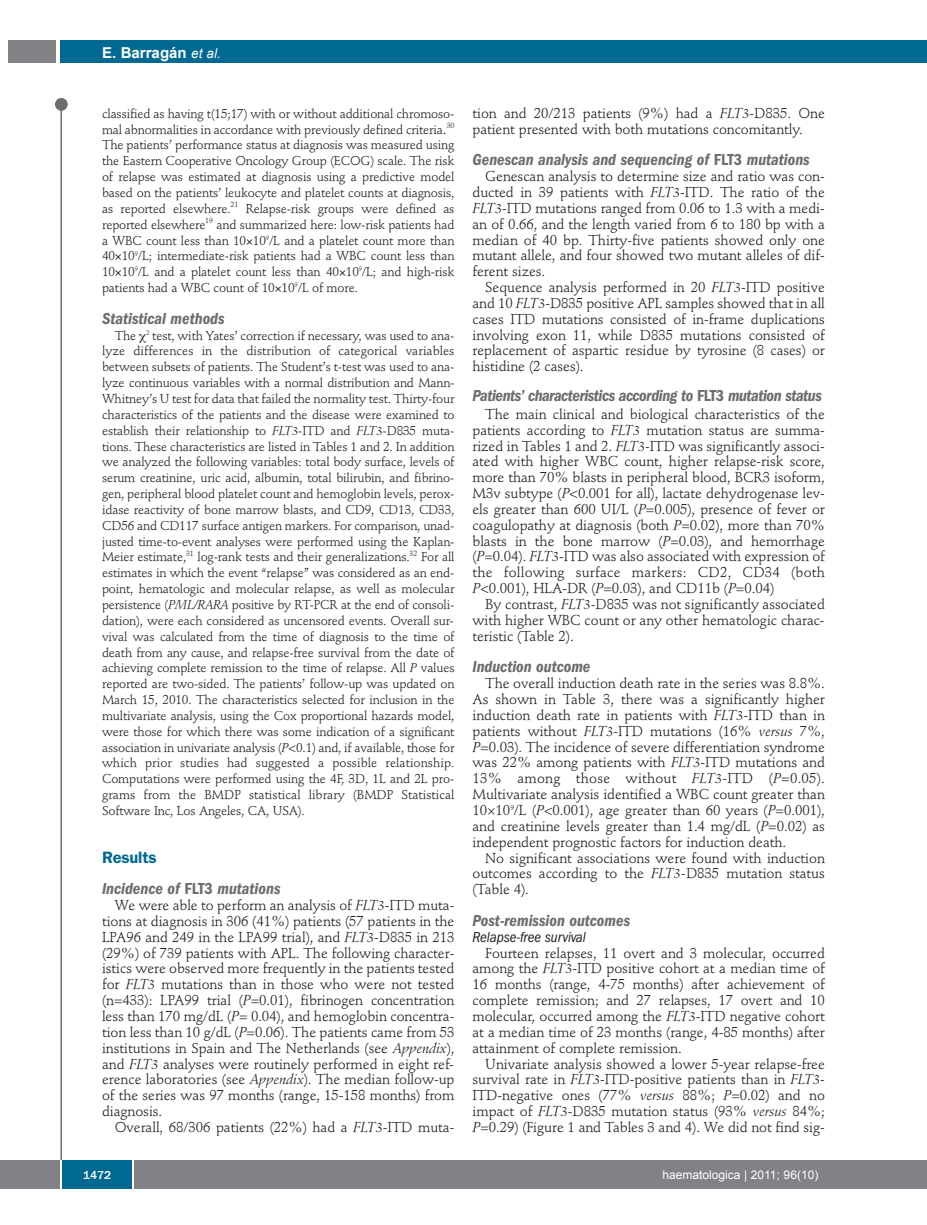
<style>
.page{position:relative;width:927px;height:1225px;background:#fff}
.page>*{position:absolute;margin:0;border:0;box-sizing:border-box;transform-origin:0 0}
.t1{font:italic 600 condensed 16.5px/31.7px "Franklin Gothic";color:#6c6d70}
.t2{font:italic 600 condensed 16.5px "Franklin Gothic";letter-spacing:-.025em;color:#6c6d70}
.t3{font:italic condensed 15px "Franklin Gothic";letter-spacing:-.005em;color:#231f20}
.t4{font:700 15px "Arial";color:#fff}
.t5{font:14.25px/15.9px "Stempel Schneidler";letter-spacing:-.005em;color:#231f20;text-align:justify}
.t6{font:12.75px/15.9px "Stempel Schneidler";letter-spacing:-.01em;color:#231f20;text-align:justify}
.t7{font:12px "Arial";color:#fff}
.t8{font:500 12px "Franklin Gothic";color:#fff}
.s1{font-weight:400;font-style:italic;font-size:13.5px}
.s2{font-size:15px}
.s3{font-style:italic}
.s4{font-style:normal;font-stretch:normal;color:#006991}
.s5{font-style:normal}
</style>
<div class="page">
<div style="left:911px;top:40px;width:16px;height:22px;background:#006991"></div>
<div style="left:910px;top:1160px;width:17px;height:28px;background:#808285"></div>
<div style="left:55px;top:98px;width:13px;height:13px;background:#6c6d70;border-radius:50%"></div>
<hr style="left:60px;top:101px;width:2px;height:1061px;background:#6c6d70">
<div style="left:60px;top:40px;width:852px;height:22px;background:#006991"></div>
<div style="left:9px;top:40px;width:47px;height:22px;background:#808285"></div>
<div style="left:0;top:1160px;width:911px;height:28px;background:#808285"></div>
<div style="left:62px;top:1160px;width:71px;height:28px;background:#006991"></div>
<hr style="left:60px;top:1160px;width:2px;height:28px;background:#fff">
<svg style="left:133px;top:1160px;width:1px;height:28px"></svg>
<p class="t4" style="left:102px;top:44px;width:120px">E. Barragán <span class="s1">et al.</span></p>
<p class="t6" style="left:102px;top:107px;width:354px">classified as having t(15;17) with or without additional chromoso&shy;mal abnormalities in accordance with previously defined criteria<span class="s2">.</span><sup>30<br></sup>The patients’ performance status at diagnosis was measured using the Eastern Cooperative Oncology Group (ECOG) scale. The risk of relapse was estimated at diagnosis using a predictive model based on the patients’ leukocyte and platelet counts at diagnosis, as reported elsewhere.<sup>21</sup> Relapse-risk groups were defined as reported elsewhere<sup>19</sup> and summarized here: low-risk patients had a WBC count less than 10 10<sup>9</sup>/L and a platelet count more than 40 10<sup>9</sup>/L; intermediate-risk patients had a WBC count less than 10 10<sup>9</sup>/L and a platelet count less than 40 10<sup>9</sup>/L; and high-risk patients had a WBC count of 10 10<sup>9</sup>/L of more.</p>
<p class="t1" style="left:102px;top:303px;width:124px">Statistical methods</p>
<p class="t6" style="left:102px;top:328px;width:354px;text-indent:13px">The <sup>2</sup> test, with Yates’ correction if necessary, was used to ana&shy;lyze differences in the distribution of categorical variables between subsets of patients. The Student’s t-test was used to ana&shy;lyze continuous variables with a normal distribution and Mann-Whitney’s U test for data that failed the normality test. Thirty-four characteristics of the patients and the disease were examined to establish their relationship to <span class="s3">FLT3</span>-ITD and <span class="s3">FLT3</span>-D835 muta&shy;tions. These characteristics are listed in Tables 1 and 2. In addition we analyzed the following variables: total body surface, levels of serum creatinine, uric acid, albumin, total bilirubin, and fibrino&shy;gen, peripheral blood platelet count and hemoglobin levels, perox&shy;idase reactivity of bone marrow blasts, and CD9, CD13, CD33, CD56 and CD117 surface antigen markers. For comparison, unad&shy;justed time-to-event analyses were performed using the Kaplan-Meier estimate,<sup>31</sup> log-rank tests and their generalizations.<sup>32</sup> For all estimates in which the event “relapse” was considered as an end&shy;point, hematologic and molecular relapse, as well as molecular persistence (<span class="s3">PML/RARA</span> positive by RT-PCR at the end of consoli&shy;dation), were each considered as uncensored events. Overall sur&shy;vival was calculated from the time of diagnosis to the time of death from any cause, and relapse-free survival from the date of achieving complete remission to the time of relapse. All <span class="s3">P</span> values reported are two-sided. The patients’ follow-up was updated on March 15, 2010. The characteristics selected for inclusion in the multivariate analysis, using the Cox proportional hazards model, were those for which there was some indication of a significant association in univariate analysis (<span class="s3">P</span>&lt;0.1) and, if available, those for which prior studies had suggested a possible relationship.<br>Computations were performed using the 4F, 3D, 1L and 2L pro&shy;grams from the BMDP statistical library (BMDP Statistical Software Inc, Los Angeles, CA, USA).</p>
<p class="t1" style="left:102px;top:842px;width:180px"><span class="s4">Results<br></span>Incidence of <span class="s5">FLT3</span> mutations</p>
<p class="t5" style="left:102px;top:898px;width:354px;text-indent:13px">We were able to perform an analysis of <span class="s3">FLT3</span>-ITD muta&shy;tions at diagnosis in 306 (41%) patients (57 patients in the LPA96 and 249 in the LPA99 trial), and <span class="s3">FLT3</span>-D835 in 213 (29%) of 739 patients with APL. The following character&shy;istics were observed more frequently in the patients tested for <span class="s3">FLT3</span> mutations than in those who were not tested (n=433): LPA99 trial (<span class="s3">P</span>=0.01), fibrinogen concentration less than 170 mg/dL (<span class="s3">P</span>= 0.04), and hemoglobin concentra&shy;tion less than 10 g/dL (<span class="s3">P</span>=0.06). The patients came from 53 institutions in Spain and The Netherlands (see <span class="s3">Appendix</span>), and <span class="s3">FLT3</span> analyses were routinely performed in eight ref&shy;erence laboratories (see <span class="s3">Appendix</span>). The median follow-up of the series was 97 months (range, 15-158 months) from diagnosis.</p>
<p class="t5" style="left:115px;top:1120px;width:341px">Overall, 68/306 patients (22%) had a <span class="s3">FLT3</span>-ITD muta-</p>
<p class="t5" style="left:472px;top:106px;width:354px">tion and 20/213 patients (9%) had a <span class="s3">FLT3</span>-D835. One patient presented with both mutations concomitantly.</p>
<p class="t1" style="left:472px;top:145px;width:339px">Genescan analysis and sequencing of <span class="s5">FLT3</span> mutations</p>
<p class="t5" style="left:472px;top:170px;width:354px;text-indent:13px">Genescan analysis to determine size and ratio was con&shy;ducted in 39 patients with <span class="s3">FLT3</span>-ITD. The ratio of the <span class="s3">FLT3</span>-ITD mutations ranged from 0.06 to 1.3 with a medi&shy;an of 0.66, and the length varied from 6 to 180 bp with a median of 40 bp. Thirty-five patients showed only one mutant allele, and four showed two mutant alleles of dif&shy;ferent sizes.</p>
<p class="t5" style="left:472px;top:280px;width:354px;text-indent:13px">Sequence analysis performed in 20 <span class="s3">FLT3</span>-ITD positive and 10 <span class="s3">FLT3</span>-D835 positive APL samples showed that in all cases ITD mutations consisted of in-frame duplications involving exon 11, while D835 mutations consisted of replacement of aspartic residue by tyrosine (8 cases) or histidine (2 cases).</p>
<p class="t2" style="left:472px;top:389px;width:351px">Patients’ characteristics according to <span class="s5">FLT3</span> mutation status</p>
<p class="t5" style="left:472px;top:407px;width:354px;text-indent:13px">The main clinical and biological characteristics of the patients according to <span class="s3">FLT3</span> mutation status are summa&shy;rized in Tables 1 and 2. <span class="s3">FLT3</span>-ITD was significantly associ&shy;ated with higher WBC count, higher relapse-risk score, more than 70% blasts in peripheral blood, BCR3 isoform, M3v subtype (<span class="s3">P</span>&lt;0.001 for all), lactate dehydrogenase lev&shy;els greater than 600 UI/L (<span class="s3">P</span>=0.005), presence of fever or coagulopathy at diagnosis (both <span class="s3">P</span>=0.02), more than 70% blasts in the bone marrow (<span class="s3">P</span>=0.03), and hemorrhage (<span class="s3">P</span>=0.04). <span class="s3">FLT3</span>-ITD was also associated with expression of the following surface markers: CD2, CD34 (both <span class="s3">P</span>&lt;0.001), HLA-DR (<span class="s3">P</span>=0.03), and CD11b (<span class="s3">P</span>=0.04)</p>
<p class="t5" style="left:472px;top:597px;width:354px;text-indent:13px">By contrast, <span class="s3">FLT3</span>-D835 was not significantly associated with higher WBC count or any other hematologic charac&shy;teristic (Table 2).</p>
<p class="t1" style="left:472px;top:652px;width:120px">Induction outcome</p>
<p class="t5" style="left:472px;top:677px;width:354px;text-indent:13px">The overall induction death rate in the series was 8.8%.<br>As shown in Table 3, there was a significantly higher induction death rate in patients with <span class="s3">FLT3</span>-ITD than in patients without <span class="s3">FLT3</span>-ITD mutations (16% <span class="s3">versus</span> 7%, <span class="s3">P</span>=0.03). The incidence of severe differentiation syndrome was 22% among patients with <span class="s3">FLT3</span>-ITD mutations and 13% among those without <span class="s3">FLT3</span>-ITD (<span class="s3">P</span>=0.05).<br>Multivariate analysis identified a WBC count greater than 10×10<sup>9</sup>/L (<span class="s3">P</span>&lt;0.001), age greater than 60 years (<span class="s3">P</span>=0.001), and creatinine levels greater than 1.4 mg/dL (<span class="s3">P</span>=0.02) as independent prognostic factors for induction death.</p>
<p class="t5" style="left:472px;top:851px;width:354px;text-indent:13px">No significant associations were found with induction outcomes according to the <span class="s3">FLT3-</span>D835 mutation status (Table 4).</p>
<p class="t1" style="left:472px;top:905px;width:159px">Post-remission outcomes</p>
<p class="t3" style="left:472px;top:931px;width:115px">Relapse-free survival</p>
<p class="t5" style="left:472px;top:946px;width:354px;text-indent:13px">Fourteen relapses, 11 overt and 3 molecular, occurred among the <span class="s3">FLT3</span>-ITD positive cohort at a median time of 16 months (range, 4-75 months) after achievement of complete remission; and 27 relapses, 17 overt and 10 molecular, occurred among the <span class="s3">FLT3</span>-ITD negative cohort at a median time of 23 months (range, 4-85 months) after attainment of complete remission.</p>
<p class="t5" style="left:472px;top:1057px;width:354px;text-indent:13px">Univariate analysis showed a lower 5-year relapse-free survival rate in <span class="s3">FLT3</span>-ITD-positive patients than in <span class="s3">FLT3</span>- ITD-negative ones (77% <span class="s3">versus</span> 88%; <span class="s3">P</span>=0.02) and no impact of <span class="s3">FLT3</span>-D835 mutation status (93% <span class="s3">versus</span> 84%; <span class="s3">P</span>=0.29) (Figure 1 and Tables 3 and 4). We did not find sig-</p>
<p class="t8" style="left:83px;top:1171px;width:30px">1472</p>
<p class="t7" style="left:662px;top:1168px;width:157px">haematologica | 2011; 96(10)</p>
</div>
